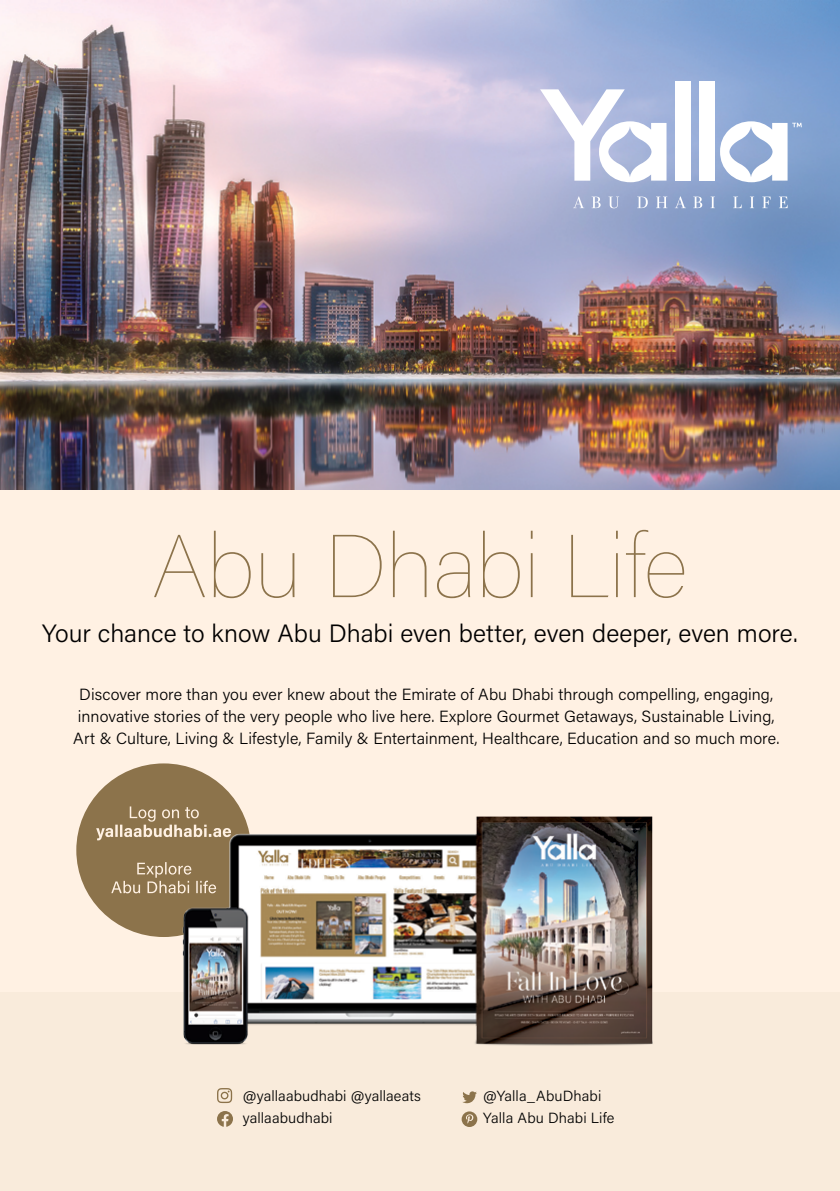
<style>
.page{position:relative;width:840px;height:1191px;background:#fff}
.page>*{position:absolute;margin:0;border:0;box-sizing:border-box;transform-origin:0 0}
.t1{font:100 88.4px "Acumin Pro";letter-spacing:-.01em;color:#8c734b}
.t2{font:300 25px "Acumin Pro";color:#000}
.t3{font:300 16.2px/22.2px "Acumin Pro";letter-spacing:.005em;color:#000;text-align:center}
.t4{font:300 14.8px/22px "Acumin Pro";letter-spacing:.005em;color:#000}
</style>
<div class="page">
<div style="left:0;top:0;width:839px;height:1191px;background:#fff1e3"></div>
<img style="left:0;top:0;width:839px;height:489px">
<div style="left:674px;top:81px;width:16px;height:100px;background:#fff"></div>
<div style="left:698px;top:81px;width:16px;height:100px;background:#fff"></div>
<svg style="left:539px;top:89px;width:127px;height:93px;background:#d0d6ea"></svg>
<svg style="left:719px;top:121px;width:82px;height:61px;background:#c4d2e8"></svg>
<svg style="left:573px;top:196px;width:11px;height:12px"></svg>
<svg style="left:591px;top:197px;width:9px;height:11px"></svg>
<svg style="left:608px;top:197px;width:10px;height:11px"></svg>
<svg style="left:637px;top:197px;width:10px;height:11px"></svg>
<svg style="left:655px;top:197px;width:12px;height:11px"></svg>
<svg style="left:674px;top:196px;width:11px;height:12px"></svg>
<svg style="left:693px;top:197px;width:8px;height:11px"></svg>
<svg style="left:710px;top:197px;width:4px;height:11px"></svg>
<svg style="left:732px;top:197px;width:9px;height:11px"></svg>
<svg style="left:749px;top:197px;width:4px;height:11px"></svg>
<svg style="left:762px;top:197px;width:8px;height:11px"></svg>
<svg style="left:778px;top:197px;width:9px;height:11px"></svg>
<div style="left:0;top:992px;width:839px;height:199px;background:#f9ebdb"></div>
<svg style="left:217px;top:1088px;width:15px;height:15px"></svg>
<svg style="left:217px;top:1111px;width:16px;height:15px"></svg>
<svg style="left:462px;top:1091px;width:14px;height:12px"></svg>
<svg style="left:461px;top:1111px;width:16px;height:16px"></svg>
<div style="left:76px;top:763px;width:175px;height:174px;background:#8c734b;border-radius:50%"></div>
<svg style="left:111px;top:862px;width:65px;height:31px"></svg>
<svg style="left:96px;top:806px;width:102px;height:34px"></svg>
<img style="left:176px;top:811px;width:477px;height:235px">
<h1 class="t1" style="left:152px;top:506px;width:537px">Abu Dhabi Life</h1>
<h2 class="t2" style="left:42px;top:616px;width:756px">Your chance to know Abu Dhabi even better, even deeper, even more.</h2>
<p class="t3" style="left:73px;top:682px;width:707px">Discover more than you ever knew about the Emirate of Abu Dhabi through compelling, engaging, innovative stories of the very people who live here. Explore Gourmet Getaways, Sustainable Living,<br>Art &amp; Culture, Living &amp; Lifestyle, Family &amp; Entertainment, Healthcare, Education and so much more.</p>
<p class="t4" style="left:243px;top:1084px;width:180px">@yallaabudhabi @yallaeats yallaabudhabi</p>
<p class="t4" style="left:483px;top:1084px;width:133px">@Yalla_AbuDhabi<br>Yalla Abu Dhabi Life</p>
</div>
